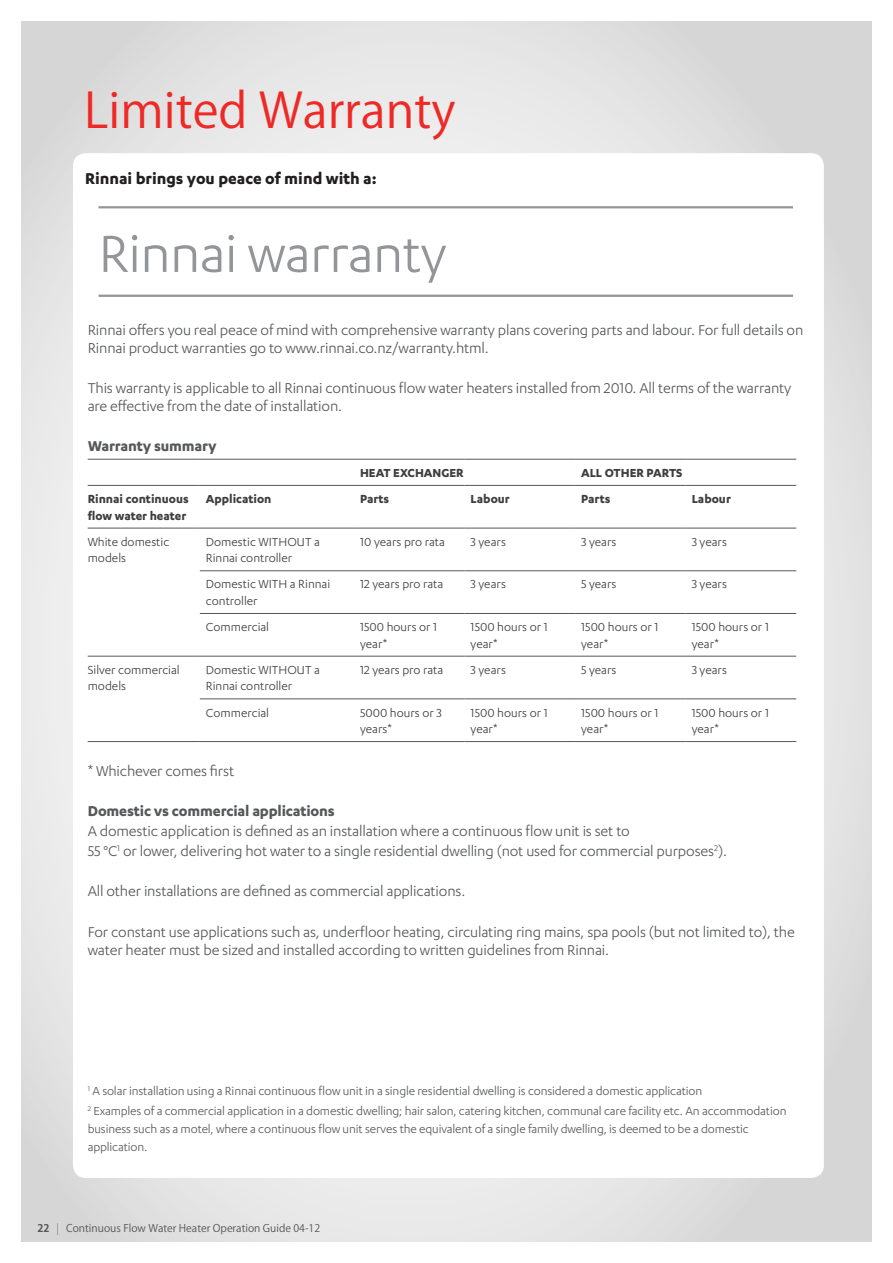
<style>
.page{position:relative;width:893px;height:1263px;background:#fff}
.page>*{position:absolute;margin:0;border:0;box-sizing:border-box;transform-origin:0 0}
.t1{font:60px "Karbon";letter-spacing:-.01em;color:#939598}
._1__page_heading{font:48px "Koz Go Pr 6 N";color:#ee2926}
.t2{font:700 18px "Karbon";color:#231f20}
._5__Specifications_b{font:16.5px/18px "Karbon";letter-spacing:-.01em;color:#57585a}
._5__Specifications_b-2{font:700 16.5px "Karbon";letter-spacing:-.01em;color:#57585a}
._4__body_copy_Karbon{font:13.5px/16.5px "Karbon";color:#3e3e3f}
._5__Specifications_b-3{font:13.5px/18px "Karbon";letter-spacing:-.01em;color:#57585a}
._4__body_copy_Karbon-2{font:700 13.5px/16.5px "Karbon";color:#3e3e3f}
.t3{font:10.5px "Koz Go Pr 6 N";color:#57585a}
.s1{font-weight:700}
.s2{font-weight:200}
</style>
<div class="page">
<div style="left:21px;top:21px;width:851px;height:1221px;background:linear-gradient(to bottom,#e2e2e2,#e2e2e2)"></div>
<div style="left:73px;top:153px;width:751px;height:1025px;background:#fff;border-radius:13px"></div>
<hr style="left:88px;top:459px;width:112px;height:1px;background:#57585a">
<hr style="left:88px;top:485px;width:112px;height:1px;background:#57585a">
<hr style="left:88px;top:528px;width:112px;height:1px;background:#57585a">
<hr style="left:88px;top:656px;width:112px;height:1px;background:#57585a">
<hr style="left:88px;top:741px;width:112px;height:1px;background:#57585a">
<hr style="left:200px;top:459px;width:154px;height:1px;background:#57585a">
<hr style="left:354px;top:459px;width:111px;height:1px;background:#57585a">
<hr style="left:465px;top:459px;width:110px;height:1px;background:#57585a">
<hr style="left:575px;top:459px;width:111px;height:1px;background:#57585a">
<hr style="left:686px;top:459px;width:110px;height:1px;background:#57585a">
<hr style="left:200px;top:485px;width:154px;height:1px;background:#57585a">
<hr style="left:354px;top:485px;width:111px;height:1px;background:#57585a">
<hr style="left:465px;top:485px;width:110px;height:1px;background:#57585a">
<hr style="left:575px;top:485px;width:111px;height:1px;background:#57585a">
<hr style="left:686px;top:485px;width:110px;height:1px;background:#57585a">
<hr style="left:200px;top:528px;width:154px;height:1px;background:#57585a">
<hr style="left:354px;top:528px;width:111px;height:1px;background:#57585a">
<hr style="left:465px;top:528px;width:110px;height:1px;background:#57585a">
<hr style="left:575px;top:528px;width:111px;height:1px;background:#57585a">
<hr style="left:686px;top:528px;width:110px;height:1px;background:#57585a">
<hr style="left:200px;top:570px;width:154px;height:1px;background:#57585a">
<hr style="left:354px;top:570px;width:111px;height:1px;background:#57585a">
<hr style="left:465px;top:570px;width:110px;height:1px;background:#57585a">
<hr style="left:575px;top:570px;width:111px;height:1px;background:#57585a">
<hr style="left:686px;top:570px;width:110px;height:1px;background:#57585a">
<hr style="left:200px;top:613px;width:154px;height:1px;background:#57585a">
<hr style="left:354px;top:613px;width:111px;height:1px;background:#57585a">
<hr style="left:465px;top:613px;width:110px;height:1px;background:#57585a">
<hr style="left:575px;top:613px;width:111px;height:1px;background:#57585a">
<hr style="left:686px;top:613px;width:110px;height:1px;background:#57585a">
<hr style="left:200px;top:656px;width:154px;height:1px;background:#57585a">
<hr style="left:354px;top:656px;width:111px;height:1px;background:#57585a">
<hr style="left:465px;top:656px;width:110px;height:1px;background:#57585a">
<hr style="left:575px;top:656px;width:111px;height:1px;background:#57585a">
<hr style="left:686px;top:656px;width:110px;height:1px;background:#57585a">
<hr style="left:200px;top:699px;width:154px;height:1px;background:#57585a">
<hr style="left:354px;top:699px;width:111px;height:1px;background:#57585a">
<hr style="left:465px;top:699px;width:110px;height:1px;background:#57585a">
<hr style="left:575px;top:699px;width:111px;height:1px;background:#57585a">
<hr style="left:686px;top:699px;width:110px;height:1px;background:#57585a">
<hr style="left:200px;top:741px;width:154px;height:1px;background:#57585a">
<hr style="left:354px;top:741px;width:111px;height:1px;background:#57585a">
<hr style="left:465px;top:741px;width:110px;height:1px;background:#57585a">
<hr style="left:575px;top:741px;width:111px;height:1px;background:#57585a">
<hr style="left:686px;top:741px;width:110px;height:1px;background:#57585a">
<hr style="left:99px;top:206px;width:694px;height:2px;background:#939598">
<hr style="left:99px;top:295px;width:694px;height:2px;background:#939598">
<p class="_1__page_heading" style="left:84px;top:83px;width:373px">Limited Warranty</p>
<p class="t2" style="left:85px;top:168px;width:293px">Rinnai brings you peace of mind with a:</p>
<p class="t1" style="left:99px;top:221px;width:349px">Rinnai warranty</p>
<p class="_5__Specifications_b" style="left:88px;top:320px;width:717px">Rinnai offers you real peace of mind with comprehensive warranty plans covering parts and labour. For full details on<br>Rinnai product warranties go to www.rinnai.co.nz/warranty.html.</p>
<p class="_5__Specifications_b" style="left:88px;top:378px;width:705px">This warranty is applicable to all Rinnai continuous flow water heaters installed from 2010. All terms of the warranty are effective from the date of installation.</p>
<p class="_5__Specifications_b-2" style="left:88px;top:436px;width:130px">Warranty summary</p>
<p class="_4__body_copy_Karbon-2" style="left:360px;top:464px;width:105px">HEAT EXCHANGER</p>
<p class="_4__body_copy_Karbon-2" style="left:581px;top:464px;width:103px">ALL OTHER PARTS</p>
<p class="_4__body_copy_Karbon-2" style="left:88px;top:490px;width:103px">Rinnai continuous flow water heater</p>
<p class="_4__body_copy_Karbon-2" style="left:206px;top:490px;width:67px">Application</p>
<p class="_4__body_copy_Karbon-2" style="left:360px;top:490px;width:31px">Parts</p>
<p class="_4__body_copy_Karbon-2" style="left:471px;top:490px;width:41px">Labour</p>
<p class="_4__body_copy_Karbon-2" style="left:581px;top:490px;width:31px">Parts</p>
<p class="_4__body_copy_Karbon-2" style="left:692px;top:490px;width:41px">Labour</p>
<p class="_4__body_copy_Karbon" style="left:88px;top:533px;width:83px">White domestic models</p>
<p class="_4__body_copy_Karbon" style="left:206px;top:533px;width:116px">Domestic WITHOUT a<br>Rinnai controller</p>
<p class="_4__body_copy_Karbon" style="left:360px;top:533px;width:86px">10 years pro rata</p>
<p class="_4__body_copy_Karbon" style="left:471px;top:533px;width:37px">3 years</p>
<p class="_4__body_copy_Karbon" style="left:581px;top:533px;width:37px">3 years</p>
<p class="_4__body_copy_Karbon" style="left:692px;top:533px;width:37px">3 years</p>
<p class="_4__body_copy_Karbon" style="left:206px;top:576px;width:126px">Domestic WITH a Rinnai controller</p>
<p class="_4__body_copy_Karbon" style="left:360px;top:576px;width:85px">12 years pro rata</p>
<p class="_4__body_copy_Karbon" style="left:471px;top:576px;width:37px">3 years</p>
<p class="_4__body_copy_Karbon" style="left:581px;top:576px;width:37px">5 years</p>
<p class="_4__body_copy_Karbon" style="left:692px;top:576px;width:37px">3 years</p>
<p class="_4__body_copy_Karbon" style="left:206px;top:618px;width:65px">Commercial</p>
<p class="_4__body_copy_Karbon" style="left:360px;top:618px;width:79px">1500 hours or 1 year*</p>
<p class="_4__body_copy_Karbon" style="left:471px;top:618px;width:79px">1500 hours or 1 year*</p>
<p class="_4__body_copy_Karbon" style="left:581px;top:618px;width:79px">1500 hours or 1 year*</p>
<p class="_4__body_copy_Karbon" style="left:692px;top:618px;width:79px">1500 hours or 1 year*</p>
<p class="_4__body_copy_Karbon" style="left:88px;top:661px;width:94px">Silver commercial models</p>
<p class="_4__body_copy_Karbon" style="left:206px;top:661px;width:116px">Domestic WITHOUT a<br>Rinnai controller</p>
<p class="_4__body_copy_Karbon" style="left:360px;top:661px;width:85px">12 years pro rata</p>
<p class="_4__body_copy_Karbon" style="left:471px;top:661px;width:37px">3 years</p>
<p class="_4__body_copy_Karbon" style="left:581px;top:661px;width:37px">5 years</p>
<p class="_4__body_copy_Karbon" style="left:692px;top:661px;width:37px">3 years</p>
<p class="_4__body_copy_Karbon" style="left:206px;top:704px;width:65px">Commercial</p>
<p class="_4__body_copy_Karbon" style="left:360px;top:704px;width:83px">5000 hours or 3 years*</p>
<p class="_4__body_copy_Karbon" style="left:471px;top:704px;width:79px">1500 hours or 1 year*</p>
<p class="_4__body_copy_Karbon" style="left:581px;top:704px;width:79px">1500 hours or 1 year*</p>
<p class="_4__body_copy_Karbon" style="left:692px;top:704px;width:79px">1500 hours or 1 year*</p>
<p class="_5__Specifications_b" style="left:88px;top:761px;width:148px">* Whichever comes first</p>
<p class="_5__Specifications_b-2" style="left:88px;top:802px;width:249px">Domestic vs commercial applications</p>
<p class="_5__Specifications_b" style="left:88px;top:822px;width:544px">A domestic application is defined as an installation where a continuous flow unit is set to</p>
<p class="_5__Specifications_b" style="left:88px;top:842px;width:641px">55 °C<sup>1</sup> or lower, delivering hot water to a single residential dwelling (not used for commercial purposes<sup>2</sup>).</p>
<p class="_5__Specifications_b" style="left:88px;top:882px;width:379px">All other installations are defined as commercial applications.</p>
<p class="_5__Specifications_b" style="left:88px;top:922px;width:709px">For constant use applications such as, underfloor heating, circulating ring mains, spa pools (but not limited to), the water heater must be sized and installed according to written guidelines from Rinnai.</p>
<p class="_5__Specifications_b-3" style="left:88px;top:1082px;width:616px"><sup>1</sup> A solar installation using a Rinnai continuous flow unit in a single residential dwelling is considered a domestic application</p>
<p class="_5__Specifications_b-3" style="left:88px;top:1102px;width:700px"><sup>2</sup> Examples of a commercial application in a domestic dwelling; hair salon, catering kitchen, communal care facility etc. An accommodation business such as a motel, where a continuous flow unit serves the equivalent of a single family dwelling, is deemed to be a domestic application.</p>
<p class="t3" style="left:37px;top:1222px;width:284px"><span class="s1">22</span> <span class="s2">|</span> Continuous Flow Water Heater Operation Guide 04-12</p>
</div>
